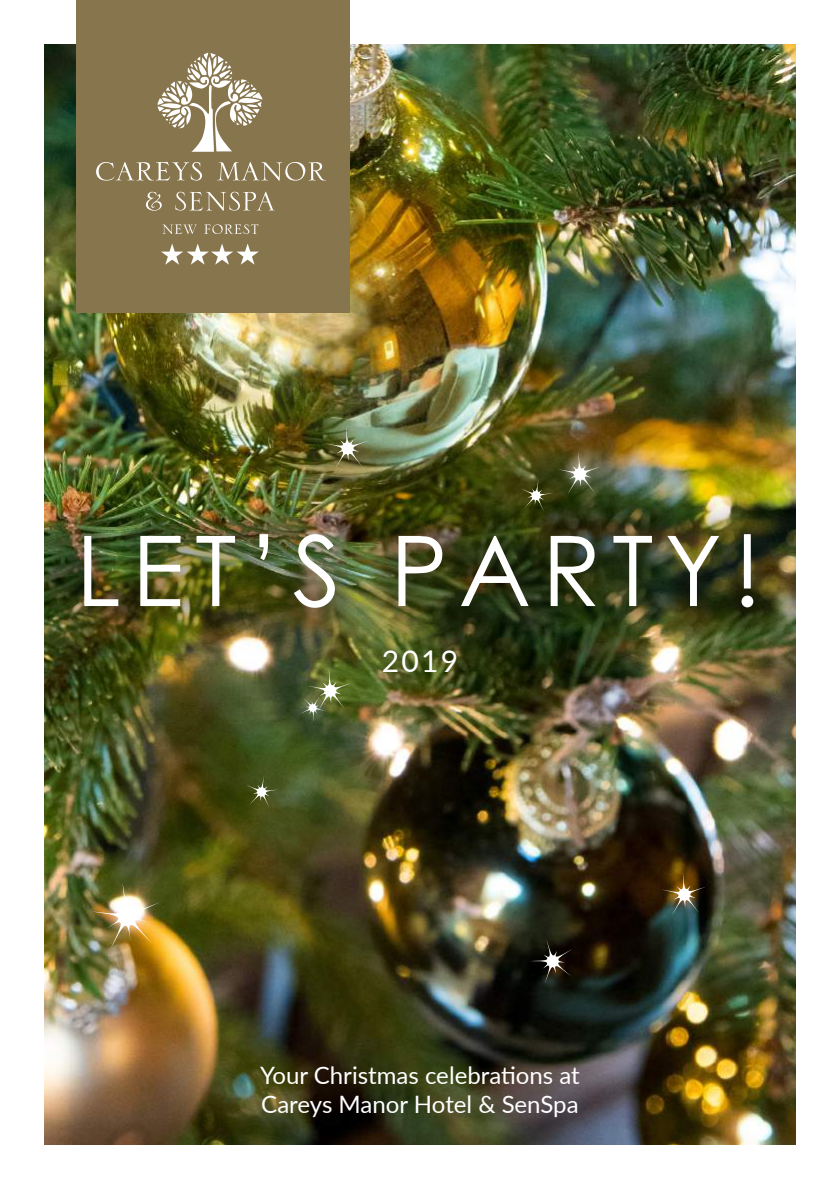
<style>
.page{position:relative;width:840px;height:1191px;background:#fff}
.page>*{position:absolute;margin:0;border:0;box-sizing:border-box;transform-origin:0 0}
.t1{font:97.6px "Century Gothic";letter-spacing:.11em;color:#fff}
.t2{font:30px "Lato";color:#fff}
.t3{font:24px/28.8px "Lato";color:#fff}
</style>
<div class="page">
<img style="left:44px;top:44px;width:751px;height:1101px">
<div style="left:46px;top:497px;width:744px;height:148px;background:#0e0f0c;opacity:.36"></div>
<div style="left:538px;top:433px;width:81px;height:80px;background:#fff;opacity:.75"></div>
<svg style="left:511px;top:440px;width:102px;height:80px"></svg>
<img style="left:63px;top:853px;width:127px;height:124px">
<svg style="left:517px;top:928px;width:65px;height:68px"></svg>
<img style="left:649px;top:860px;width:68px;height:66px">
<svg style="left:313px;top:414px;width:68px;height:66px"></svg>
<svg style="left:274px;top:656px;width:89px;height:90px"></svg>
<svg style="left:237px;top:766px;width:51px;height:50px"></svg>
<div style="left:76px;top:0;width:273px;height:312px;background:#87754e"></div>
<svg style="left:96px;top:162px;width:106px;height:19px"></svg>
<svg style="left:217px;top:162px;width:109px;height:19px"></svg>
<svg style="left:162px;top:224px;width:35px;height:10px"></svg>
<svg style="left:204px;top:224px;width:54px;height:10px"></svg>
<svg style="left:157px;top:53px;width:105px;height:99px"></svg>
<svg style="left:146px;top:192px;width:16px;height:19px"></svg>
<svg style="left:175px;top:192px;width:99px;height:19px"></svg>
<svg style="left:161px;top:243px;width:97px;height:22px"></svg>
<h1 class="t1" style="left:76px;top:502px;width:687px">LET’S PARTY!</h1>
<p class="t2" style="left:381px;top:639px;width:78px">2019</p>
<p class="t3" style="left:260px;top:1060px;width:321px">Your Christmas celebrations at<br>Careys Manor Hotel &amp; SenSpa</p>
</div>
